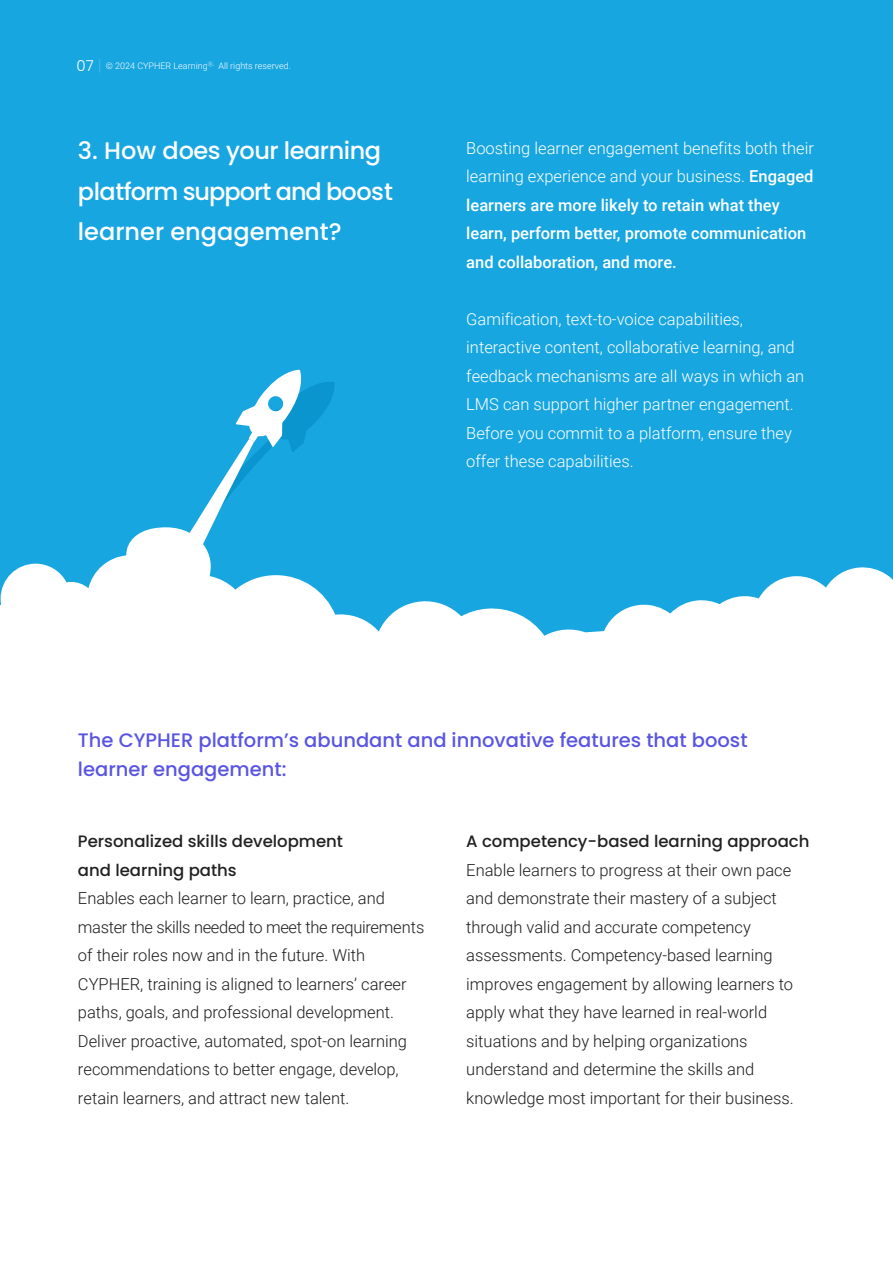
<style>
.page{position:relative;width:893px;height:1263px;background:#fff}
.page>*{position:absolute;margin:0;border:0;box-sizing:border-box;transform-origin:0 0}
.t1{font:500 24px/40.5px "Poppins";letter-spacing:-.02em;color:#fff}
.t2{font:500 19.5px/28.5px "Poppins";color:#5955e2}
.t3{font:300 16.5px/28.5px "Roboto";color:#1c1c1c}
.t4{font:300 16.5px/28.5px "Roboto";color:#fff}
.t5{font:500 16.5px/28.5px "Roboto";color:#fff}
.t6{font:500 16.5px/28.5px "Poppins";color:#212121}
.t7{font:300 9px "Roboto";color:#fff}
.s1{font-family:"Poppins";font-size:15px}
.s2{font-family:"Poppins";font-size:15px;color:rgb(255 255 255/.2)}
.s3{font-weight:300}
</style>
<div class="page">
<div style="left:0;top:0;width:893px;height:663px;background:#18a6e1"></div>
<svg style="left:235px;top:370px;width:100px;height:96px"></svg>
<svg style="left:197px;top:439px;width:57px;height:82px"></svg>
<svg style="left:0;top:521px;width:373px;height:142px;fill:#fff"></svg>
<svg style="left:373px;top:567px;width:520px;height:96px;fill:#fff"></svg>
<div style="left:373px;top:652px;width:37px;height:37px;background:#fff;border-radius:50%"></div>
<p class="t7" style="left:76px;top:60px;width:216px"><span class="s1">07</span> <span class="s2">|</span> © 2024 CYPHER Learning<sup>Ⓡ.</sup> All rights reserved.</p>
<h1 class="t1" style="left:78px;top:131px;width:316px">3. How does your learning platform support and boost learner engagement?</h1>
<p class="t5" style="left:466px;top:133px;width:349px"><span class="s3">Boosting learner engagement benefits both their learning experience and your business.</span> Engaged learners are more likely to retain what they learn, perform better, promote communication and collaboration, and more.</p>
<p class="t4" style="left:466px;top:304px;width:339px">Gamification, text-to-voice capabilities, interactive content, collaborative learning, and feedback mechanisms are all ways in which an LMS can support higher partner engagement.<br>Before you commit to a platform, ensure they offer these capabilities.</p>
<p class="t2" style="left:78px;top:726px;width:671px">The CYPHER platform’s abundant and innovative features that boost learner engagement:</p>
<p class="t6" style="left:78px;top:827px;width:267px">Personalized skills development and learning paths</p>
<p class="t3" style="left:78px;top:883px;width:348px">Enables each learner to learn, practice, and master the skills needed to meet the requirements of their roles now and in the future. With CYPHER, training is aligned to learners’ career paths, goals, and professional development.<br>Deliver proactive, automated, spot-on learning recommendations to better engage, develop, retain learners, and attract new talent.</p>
<p class="t6" style="left:466px;top:827px;width:345px">A competency-based learning approach</p>
<p class="t3" style="left:466px;top:855px;width:329px">Enable learners to progress at their own pace and demonstrate their mastery of a subject through valid and accurate competency assessments. Competency-based learning improves engagement by allowing learners to apply what they have learned in real-world situations and by helping organizations understand and determine the skills and knowledge most important for their business.</p>
</div>
